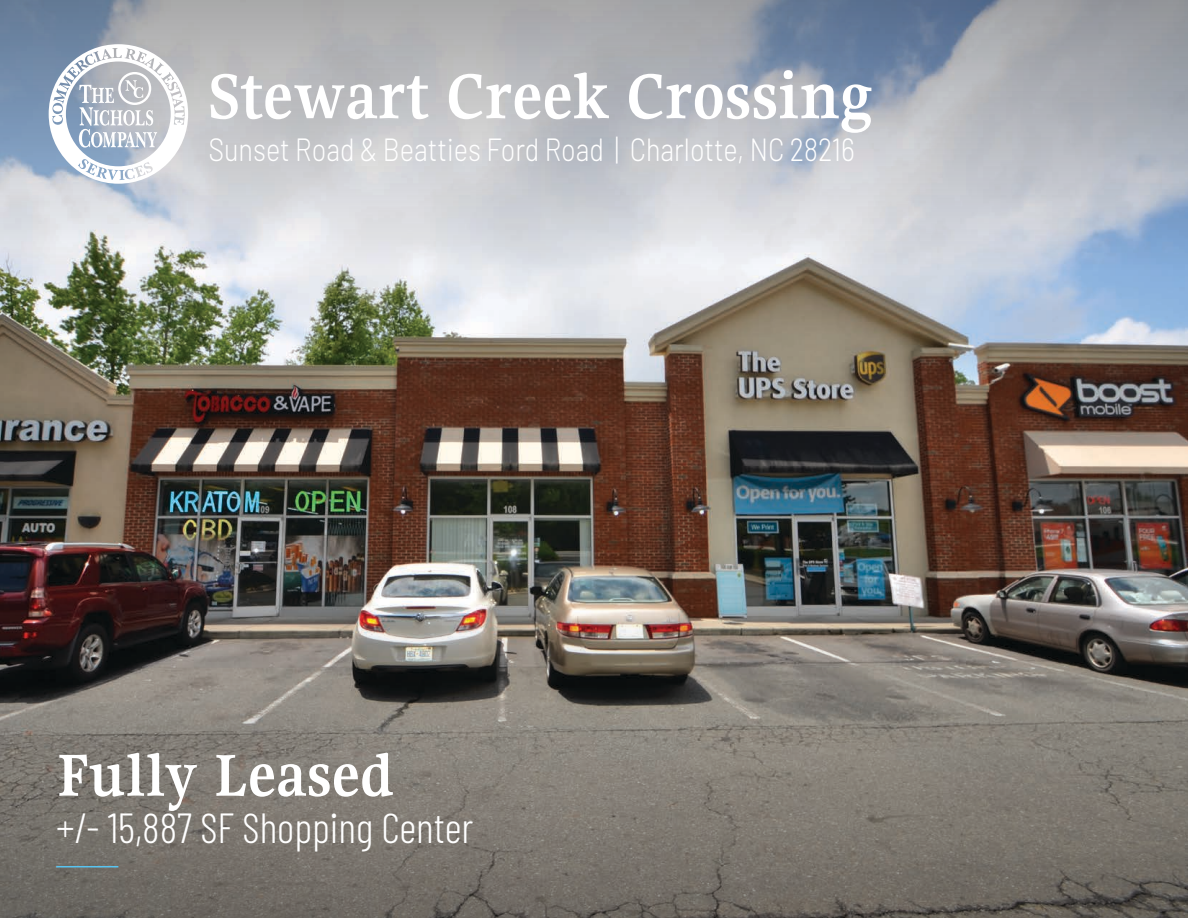
<style>
.page{position:relative;width:1188px;height:918px;background:#fff}
.page>*{position:absolute;margin:0;border:0;box-sizing:border-box;transform-origin:0 0}
.t1{font:700 69.75px "Gupter";letter-spacing:.01em;color:#fff}
.t2{font:700 65.1px "Gupter";letter-spacing:.01em;color:#fff}
.t3{font:300 42px "Barlow Condensed";color:#fff}
.t4{font:300 32.1px "Barlow";color:#fff;scale:.84 1}
</style>
<div class="page">
<img style="left:0;top:0;width:1188px;height:388px">
<img style="left:0;top:388px;width:1188px;height:530px">
<hr style="left:56px;top:866px;width:62px;height:1px;background:#58c4f1">
<svg style="left:49px;top:44px;width:139px;height:140px"></svg>
<p class="t1" style="left:208px;top:60px;width:666px">Stewart Creek Crossing</p>
<p class="t4" style="left:208px;top:130px;width:771px">Sunset Road &amp; Beatties Ford Road | Charlotte, NC 28216</p>
<p class="t2" style="left:56px;top:741px;width:340px">Fully Leased</p>
<p class="t3" style="left:56px;top:798px;width:419px">+/- 15,887 SF Shopping Center</p>
</div>
